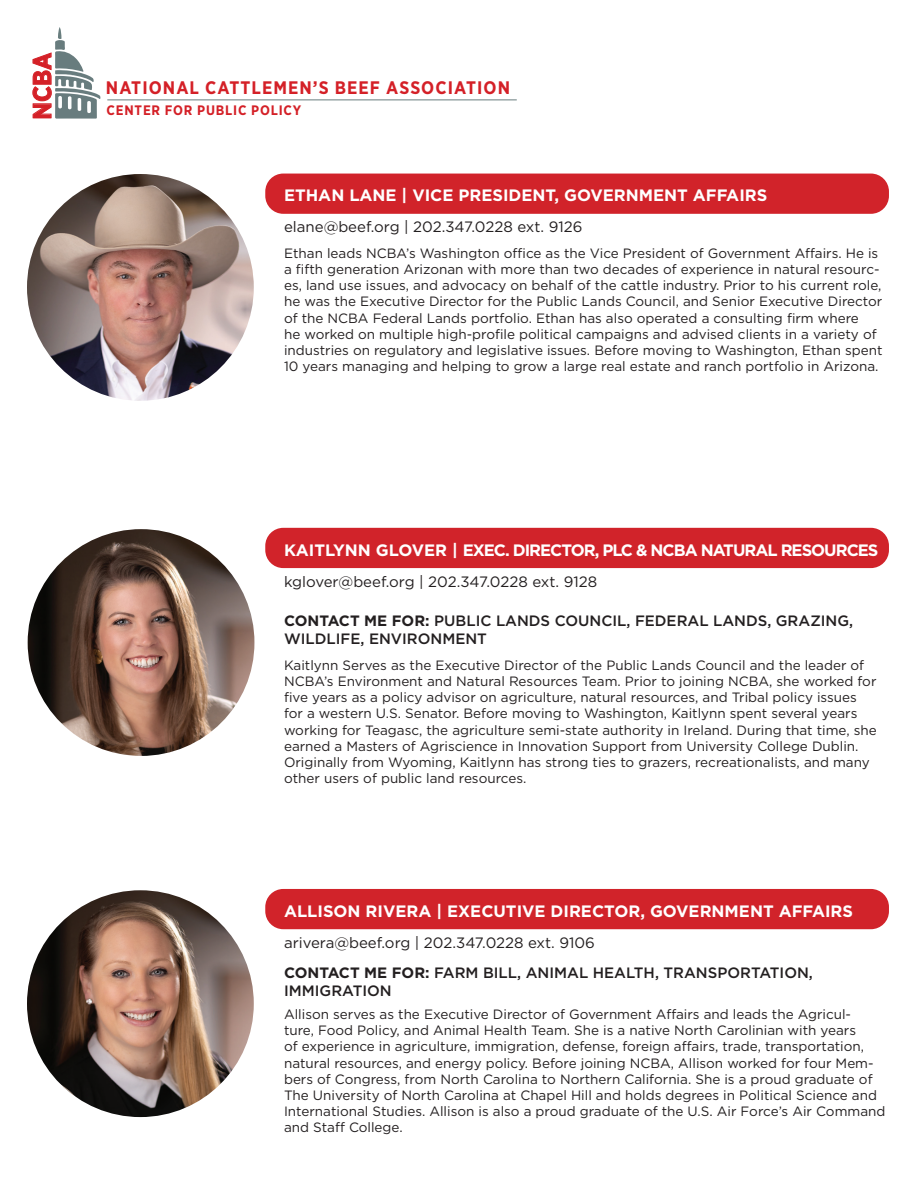
<style>
.page{position:relative;width:918px;height:1188px;background:#fff}
.page>*{position:absolute;margin:0;border:0;box-sizing:border-box;transform-origin:0 0}
.t1{font:700 25.65px "Gotham Narrow";color:#d42027}
.t2{font:700 18.15px "Gotham Narrow";letter-spacing:.055em;color:#d42027}
.t3{font:700 16.5px "Gotham";color:#fff}
.t4{font:700 16.5px "Gotham";letter-spacing:-.06em;color:#fff}
.t5{font:500 15px/18px "Gotham";color:#231f20}
.t6{font:15px "Gotham";color:#231f20}
.t7{font:700 13.65px "Gotham Narrow";letter-spacing:.06em;color:#d42027}
.t8{font:13.5px/16.2px "Gotham";color:#231f20}
.s1{font-weight:700}
</style>
<div class="page">
<div style="left:265px;top:889px;width:624px;height:40px;background:#d1232a;border-radius:18px"></div>
<div style="left:265px;top:528px;width:624px;height:40px;background:#d1232a;border-radius:18px"></div>
<div style="left:265px;top:174px;width:624px;height:40px;background:#d1232a;border-radius:18px"></div>
<svg style="left:55px;top:27px;width:46px;height:92px"></svg>
<hr style="left:107px;top:100px;width:410px;height:1px;background:#687c7e">
<img style="left:27px;top:174px;width:227px;height:227px;border-radius:113px">
<img style="left:28px;top:529px;width:226px;height:227px;border-radius:113px">
<img style="left:27px;top:890px;width:227px;height:227px;border-radius:113px">
<h1 class="t1" style="left:26px;top:120px;width:68px;rotate:-90deg">NCBA</h1>
<h2 class="t2" style="left:106px;top:75px;width:406px">NATIONAL CATTLEMEN’S BEEF ASSOCIATION</h2>
<p class="t7" style="left:107px;top:102px;width:196px">CENTER FOR PUBLIC POLICY</p>
<p class="t3" style="left:284px;top:184px;width:485px">ETHAN LANE | VICE PRESIDENT, GOVERNMENT AFFAIRS</p>
<p class="t6" style="left:284px;top:217px;width:300px">elane@beef.org | 202.347.0228 ext. 9126</p>
<p class="t8" style="left:284px;top:245px;width:600px">Ethan leads NCBA’s Washington office as the Vice President of Government Affairs. He is a fifth generation Arizonan with more than two decades of experience in natural resourc&shy;es, land use issues, and advocacy on behalf of the cattle industry. Prior to his current role, he was the Executive Director for the Public Lands Council, and Senior Executive Director of the NCBA Federal Lands portfolio. Ethan has also operated a consulting firm where<br>he worked on multiple high-profile political campaigns and advised clients in a variety of industries on regulatory and legislative issues. Before moving to Washington, Ethan spent 10 years managing and helping to grow a large real estate and ranch portfolio in Arizona.</p>
<p class="t4" style="left:284px;top:539px;width:596px">KAITLYNN GLOVER | EXEC. DIRECTOR, PLC &amp; NCBA NATURAL RESOURCES</p>
<p class="t6" style="left:284px;top:572px;width:315px">kglover@beef.org | 202.347.0228 ext. 9128</p>
<p class="t5" style="left:284px;top:612px;width:571px"><span class="s1">CONTACT ME FOR:</span> PUBLIC LANDS COUNCIL, FEDERAL LANDS, GRAZING,<br>WILDLIFE, ENVIRONMENT</p>
<p class="t8" style="left:284px;top:657px;width:594px">Kaitlynn Serves as the Executive Director of the Public Lands Council and the leader of NCBA’s Environment and Natural Resources Team. Prior to joining NCBA, she worked for five years as a policy advisor on agriculture, natural resources, and Tribal policy issues for a western U.S. Senator. Before moving to Washington, Kaitlynn spent several years working for Teagasc, the agriculture semi-state authority in Ireland. During that time, she earned a Masters of Agriscience in Innovation Support from University College Dublin.<br>Originally from Wyoming, Kaitlynn has strong ties to grazers, recreationalists, and many other users of public land resources.</p>
<p class="t3" style="left:284px;top:900px;width:571px">ALLISON RIVERA | EXECUTIVE DIRECTOR, GOVERNMENT AFFAIRS</p>
<p class="t6" style="left:284px;top:934px;width:312px">arivera@beef.org | 202.347.0228 ext. 9106</p>
<p class="t5" style="left:284px;top:963px;width:530px"><span class="s1">CONTACT ME FOR:</span> FARM BILL, ANIMAL HEALTH, TRANSPORTATION,<br>IMMIGRATION</p>
<p class="t8" style="left:284px;top:1006px;width:603px">Allison serves as the Executive Director of Government Affairs and leads the Agricul-<br>ture, Food Policy, and Animal Health Team. She is a native North Carolinian with years<br>of experience in agriculture, immigration, defense, foreign affairs, trade, transportation, natural resources, and energy policy. Before joining NCBA, Allison worked for four Mem&shy;bers of Congress, from North Carolina to Northern California. She is a proud graduate of The University of North Carolina at Chapel Hill and holds degrees in Political Science and International Studies. Allison is also a proud graduate of the U.S. Air Force’s Air Command and Staff College.</p>
</div>
